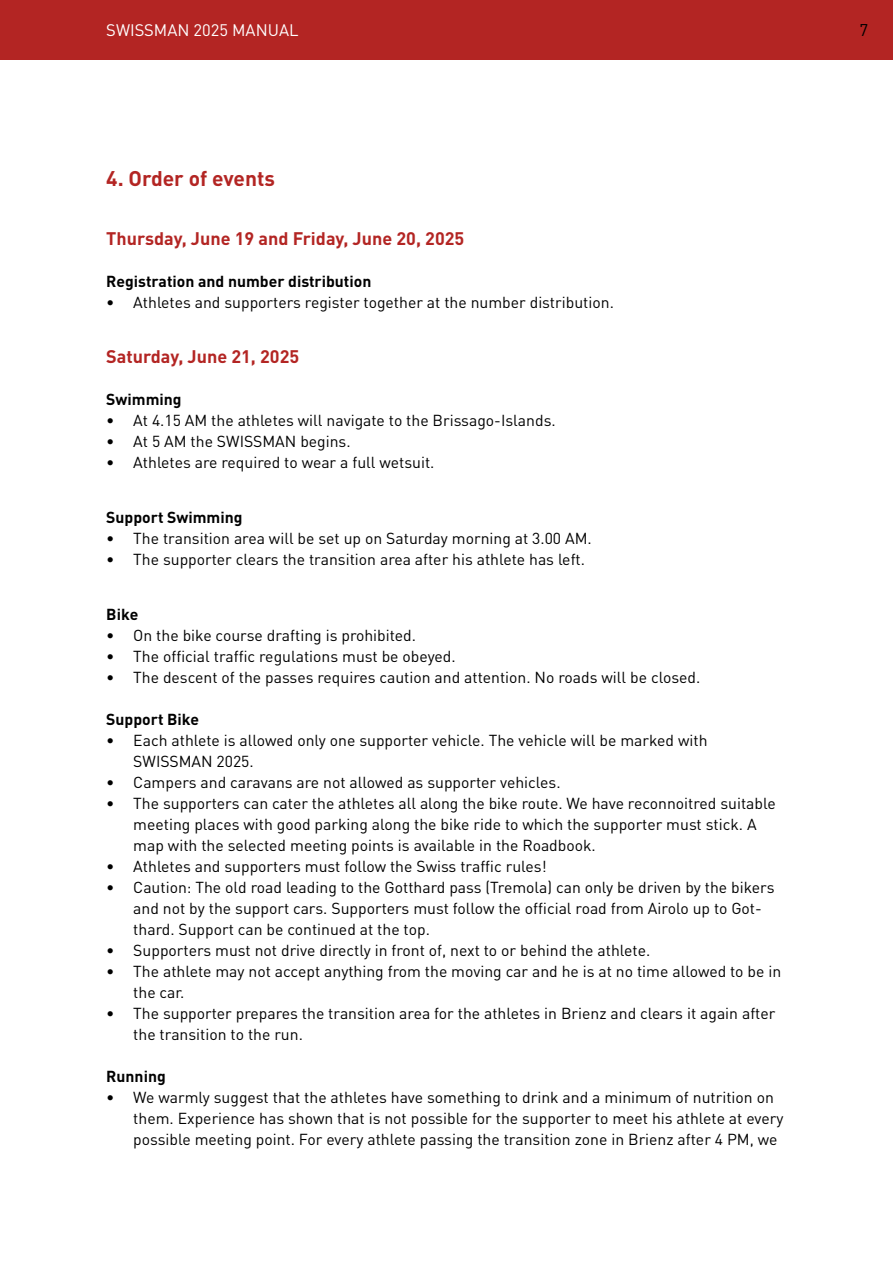
<style>
.page{position:relative;width:893px;height:1263px;background:#fff}
.page>*{position:absolute;margin:0;border:0;box-sizing:border-box;transform-origin:0 0}
.t1{font:700 21px "DIN Pro";color:#b32523}
.t2{font:700 18px "DIN Pro";color:#b32523}
.t3{font:16.8px "DIN Pro";color:#000}
.t4{font:16.5px "DIN Pro";color:#fff}
.t5{font:15.75px/21px "DIN Pro";color:#000}
.t6{font:700 15.75px "DIN Pro";color:#000}
</style>
<div class="page">
<div style="left:0;top:0;width:893px;height:60px;background:#b32523"></div>
<p class="t4" style="left:106px;top:19px;width:194px">SWISSMAN 2025 MANUAL</p>
<p class="t3" style="left:859px;top:19px;width:10px">7</p>
<h1 class="t1" style="left:106px;top:164px;width:170px">4. Order of events</h1>
<p class="t2" style="left:106px;top:227px;width:360px">Thursday, June 19 and Friday, June 20, 2025</p>
<p class="t6" style="left:106px;top:271px;width:267px">Registration and number distribution</p>
<p class="t5" style="left:106px;top:292px;width:509px">• Athletes and supporters register together at the number distribution.</p>
<p class="t2" style="left:106px;top:344px;width:194px">Saturday, June 21, 2025</p>
<p class="t6" style="left:106px;top:389px;width:77px">Swimming</p>
<p class="t5" style="left:106px;top:409px;width:451px">• At 4.15 AM the athletes will navigate to the Brissago-Islands.</p>
<p class="t5" style="left:106px;top:430px;width:246px">• At 5 AM the SWISSMAN begins.</p>
<p class="t5" style="left:106px;top:451px;width:330px">• Athletes are required to wear a full wetsuit.</p>
<p class="t6" style="left:106px;top:506px;width:138px">Support Swimming</p>
<p class="t5" style="left:106px;top:527px;width:487px">• The transition area will be set up on Saturday morning at 3.00 AM.</p>
<p class="t5" style="left:106px;top:548px;width:480px">• The supporter clears the transition area after his athlete has left.</p>
<p class="t6" style="left:106px;top:603px;width:34px">Bike</p>
<p class="t5" style="left:106px;top:624px;width:311px">• On the bike course drafting is prohibited.</p>
<p class="t5" style="left:106px;top:645px;width:351px">• The official traffic regulations must be obeyed.</p>
<p class="t5" style="left:106px;top:666px;width:596px">• The descent of the passes requires caution and attention. No roads will be closed.</p>
<p class="t6" style="left:106px;top:708px;width:94px">Support Bike</p>
<p class="t5" style="left:133px;top:729px;width:576px;text-indent:-27px">• Each athlete is allowed only one supporter vehicle. The vehicle will be marked with<br>SWISSMAN 2025.</p>
<p class="t5" style="left:106px;top:771px;width:456px">• Campers and caravans are not allowed as supporter vehicles.</p>
<p class="t5" style="left:133px;top:792px;width:644px;text-indent:-27px">• The supporters can cater the athletes all along the bike route. We have reconnoitred suitable meeting places with good parking along the bike ride to which the supporter must stick. A map with the selected meeting points is available in the Roadbook.</p>
<p class="t5" style="left:106px;top:855px;width:442px">• Athletes and supporters must follow the Swiss traffic rules!</p>
<p class="t5" style="left:133px;top:876px;width:643px;text-indent:-27px">• Caution: The old road leading to the Gotthard pass (Tremola) can only be driven by the bikers and not by the support cars. Supporters must follow the official road from Airolo up to Got&shy;thard. Support can be continued at the top.</p>
<p class="t5" style="left:106px;top:939px;width:545px">• Supporters must not drive directly in front of, next to or behind the athlete.</p>
<p class="t5" style="left:133px;top:960px;width:649px;text-indent:-27px">• The athlete may not accept anything from the moving car and he is at no time allowed to be in the car.</p>
<p class="t5" style="left:133px;top:1002px;width:644px;text-indent:-27px">• The supporter prepares the transition area for the athletes in Brienz and clears it again after the transition to the run.</p>
<p class="t6" style="left:106px;top:1065px;width:61px">Running</p>
<p class="t5" style="left:133px;top:1086px;width:652px;text-indent:-27px">• We warmly suggest that the athletes have something to drink and a minimum of nutrition on them. Experience has shown that is not possible for the supporter to meet his athlete at every possible meeting point. For every athlete passing the transition zone in Brienz after 4 PM, we</p>
</div>
